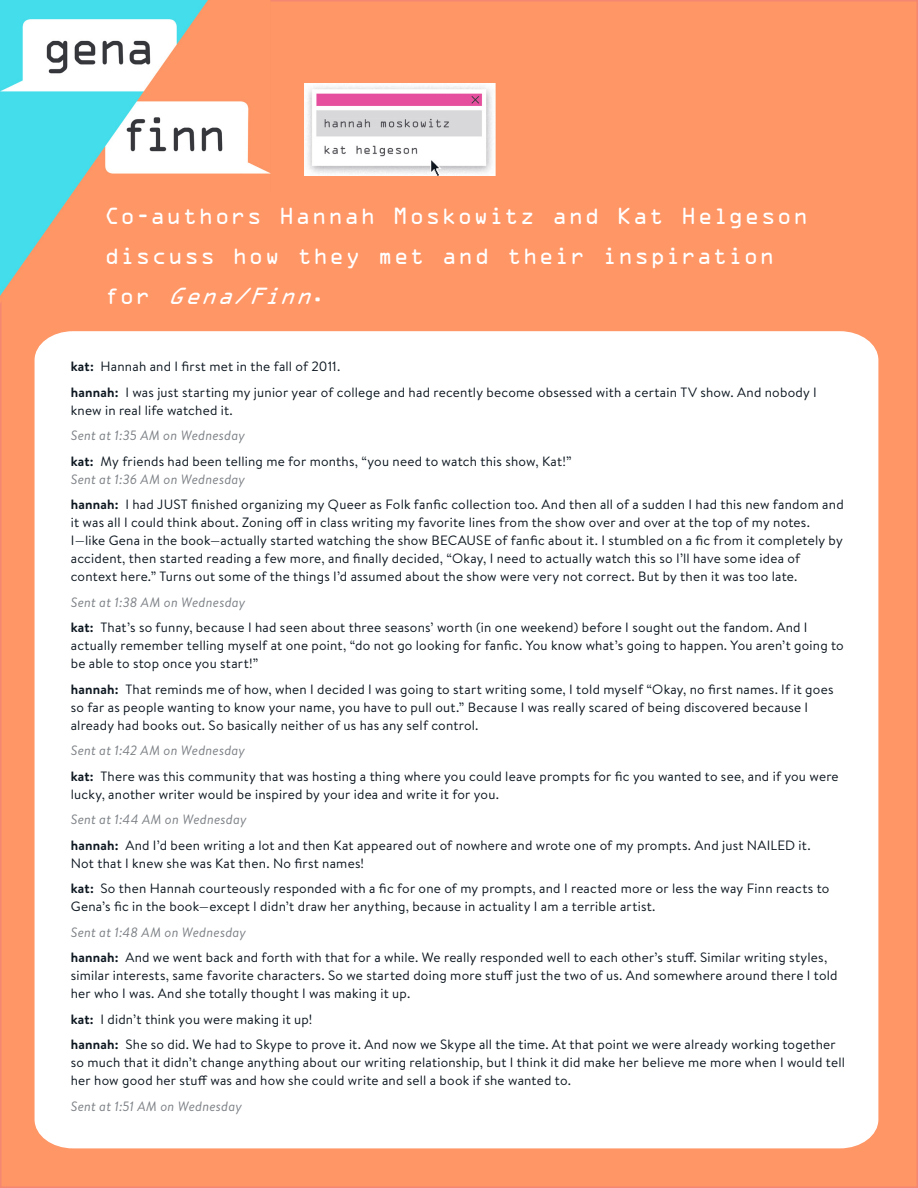
<style>
.page{position:relative;width:918px;height:1188px;background:#fff}
.page>*{position:absolute;margin:0;border:0;box-sizing:border-box;transform-origin:0 0}
.t1{font:21px/39.9px "OCRA Std";letter-spacing:.045em;color:#fff}
.t2{font:italic 21px "OCRA Std";color:#fff}
.Blog_Text_-_Blog_Inf{font:13.5px "Brandon Text";letter-spacing:.015em;color:#0d1720}
.Blog_Text_-_Blog_Inf-2{font:italic 13.5px "Brandon Text";letter-spacing:.015em;color:#7d8186}
.s1{font-style:normal}
.s2{font-weight:700}
</style>
<div class="page">
<div style="left:1px;top:1px;width:916px;height:1186px;background:#ff9666"></div>
<div style="left:34px;top:331px;width:845px;height:818px;background:#fff"></div>
<img style="left:0;top:0;width:271px;height:304px">
<img style="left:305px;top:83px;width:191px;height:92px">
<p class="t1" style="left:104px;top:198px;width:705px">Co-authors Hannah Moskowitz and Kat Helgeson discuss how they met and their inspiration</p>
<p class="t2" style="left:104px;top:287px;width:222px"><span class="s1">f o r</span> Gena/Finn<span class="s1">.</span></p>
<p class="Blog_Text_-_Blog_Inf" style="left:71px;top:357px;width:271px"><span class="s2">kat:</span> Hannah and I first met in the fall of 2011.</p>
<p class="Blog_Text_-_Blog_Inf" style="left:71px;top:383px;width:748px"><span class="s2">hannah:</span> I was just starting my junior year of college and had recently become obsessed with a certain TV show. And nobody I</p>
<p class="Blog_Text_-_Blog_Inf" style="left:71px;top:401px;width:164px">knew in real life watched it.</p>
<p class="Blog_Text_-_Blog_Inf-2" style="left:71px;top:426px;width:176px">Sent at 1:35 AM on Wednesday</p>
<p class="Blog_Text_-_Blog_Inf" style="left:71px;top:452px;width:502px"><span class="s2">kat:</span> My friends had been telling me for months, “you need to watch this show, Kat!”</p>
<p class="Blog_Text_-_Blog_Inf-2" style="left:71px;top:470px;width:176px">Sent at 1:36 AM on Wednesday</p>
<p class="Blog_Text_-_Blog_Inf" style="left:71px;top:495px;width:774px"><span class="s2">hannah:</span> I had JUST finished organizing my Queer as Folk fanfic collection too. And then all of a sudden I had this new fandom and</p>
<p class="Blog_Text_-_Blog_Inf" style="left:71px;top:513px;width:741px">it was all I could think about. Zoning off in class writing my favorite lines from the show over and over at the top of my notes.</p>
<p class="Blog_Text_-_Blog_Inf" style="left:71px;top:531px;width:774px">I—like Gena in the book—actually started watching the show BECAUSE of fanfic about it. I stumbled on a fic from it completely by</p>
<p class="Blog_Text_-_Blog_Inf" style="left:71px;top:549px;width:731px">accident, then started reading a few more, and finally decided, “Okay, I need to actually watch this so I’ll have some idea of</p>
<p class="Blog_Text_-_Blog_Inf" style="left:71px;top:567px;width:728px">context here.” Turns out some of the things I’d assumed about the show were very not correct. But by then it was too late.</p>
<p class="Blog_Text_-_Blog_Inf-2" style="left:71px;top:593px;width:176px">Sent at 1:38 AM on Wednesday</p>
<p class="Blog_Text_-_Blog_Inf" style="left:71px;top:618px;width:738px"><span class="s2">kat:</span> That’s so funny, because I had seen about three seasons’ worth (in one weekend) before I sought out the fandom. And I</p>
<p class="Blog_Text_-_Blog_Inf" style="left:71px;top:636px;width:775px">actually remember telling myself at one point, “do not go looking for fanfic. You know what’s going to happen. You aren’t going to</p>
<p class="Blog_Text_-_Blog_Inf" style="left:71px;top:654px;width:189px">be able to stop once you start!”</p>
<p class="Blog_Text_-_Blog_Inf" style="left:71px;top:680px;width:764px"><span class="s2">hannah:</span> That reminds me of how, when I decided I was going to start writing some, I told myself “Okay, no first names. If it goes</p>
<p class="Blog_Text_-_Blog_Inf" style="left:71px;top:698px;width:739px">so far as people wanting to know your name, you have to pull out.” Because I was really scared of being discovered because I</p>
<p class="Blog_Text_-_Blog_Inf" style="left:71px;top:716px;width:409px">already had books out. So basically neither of us has any self control.</p>
<p class="Blog_Text_-_Blog_Inf-2" style="left:71px;top:741px;width:176px">Sent at 1:42 AM on Wednesday</p>
<p class="Blog_Text_-_Blog_Inf" style="left:71px;top:767px;width:769px"><span class="s2">kat:</span> There was this community that was hosting a thing where you could leave prompts for fic you wanted to see, and if you were</p>
<p class="Blog_Text_-_Blog_Inf" style="left:71px;top:785px;width:430px">lucky, another writer would be inspired by your idea and write it for you.</p>
<p class="Blog_Text_-_Blog_Inf-2" style="left:71px;top:810px;width:177px">Sent at 1:44 AM on Wednesday</p>
<p class="Blog_Text_-_Blog_Inf" style="left:71px;top:836px;width:741px"><span class="s2">hannah:</span> And I’d been writing a lot and then Kat appeared out of nowhere and wrote one of my prompts. And just NAILED it.</p>
<p class="Blog_Text_-_Blog_Inf" style="left:71px;top:854px;width:295px">Not that I knew she was Kat then. No first names!</p>
<p class="Blog_Text_-_Blog_Inf" style="left:71px;top:879px;width:760px"><span class="s2">kat:</span> So then Hannah courteously responded with a fic for one of my prompts, and I reacted more or less the way Finn reacts to</p>
<p class="Blog_Text_-_Blog_Inf" style="left:71px;top:897px;width:586px">Gena’s fic in the book—except I didn’t draw her anything, because in actuality I am a terrible artist.</p>
<p class="Blog_Text_-_Blog_Inf-2" style="left:71px;top:923px;width:177px">Sent at 1:48 AM on Wednesday</p>
<p class="Blog_Text_-_Blog_Inf" style="left:71px;top:948px;width:758px"><span class="s2">hannah:</span> And we went back and forth with that for a while. We really responded well to each other’s stuff. Similar writing styles,</p>
<p class="Blog_Text_-_Blog_Inf" style="left:71px;top:966px;width:768px">similar interests, same favorite characters. So we started doing more stuff just the two of us. And somewhere around there I told</p>
<p class="Blog_Text_-_Blog_Inf" style="left:71px;top:984px;width:341px">her who I was. And she totally thought I was making it up.</p>
<p class="Blog_Text_-_Blog_Inf" style="left:71px;top:1010px;width:243px"><span class="s2">kat:</span> I didn’t think you were making it up!</p>
<p class="Blog_Text_-_Blog_Inf" style="left:71px;top:1035px;width:766px"><span class="s2">hannah:</span> She so did. We had to Skype to prove it. And now we Skype all the time. At that point we were already working together</p>
<p class="Blog_Text_-_Blog_Inf" style="left:71px;top:1053px;width:776px">so much that it didn’t change anything about our writing relationship, but I think it did make her believe me more when I would tell</p>
<p class="Blog_Text_-_Blog_Inf" style="left:71px;top:1071px;width:502px">her how good her stuff was and how she could write and sell a book if she wanted to.</p>
<p class="Blog_Text_-_Blog_Inf-2" style="left:71px;top:1097px;width:173px">Sent at 1:51 AM on Wednesday</p>
</div>
